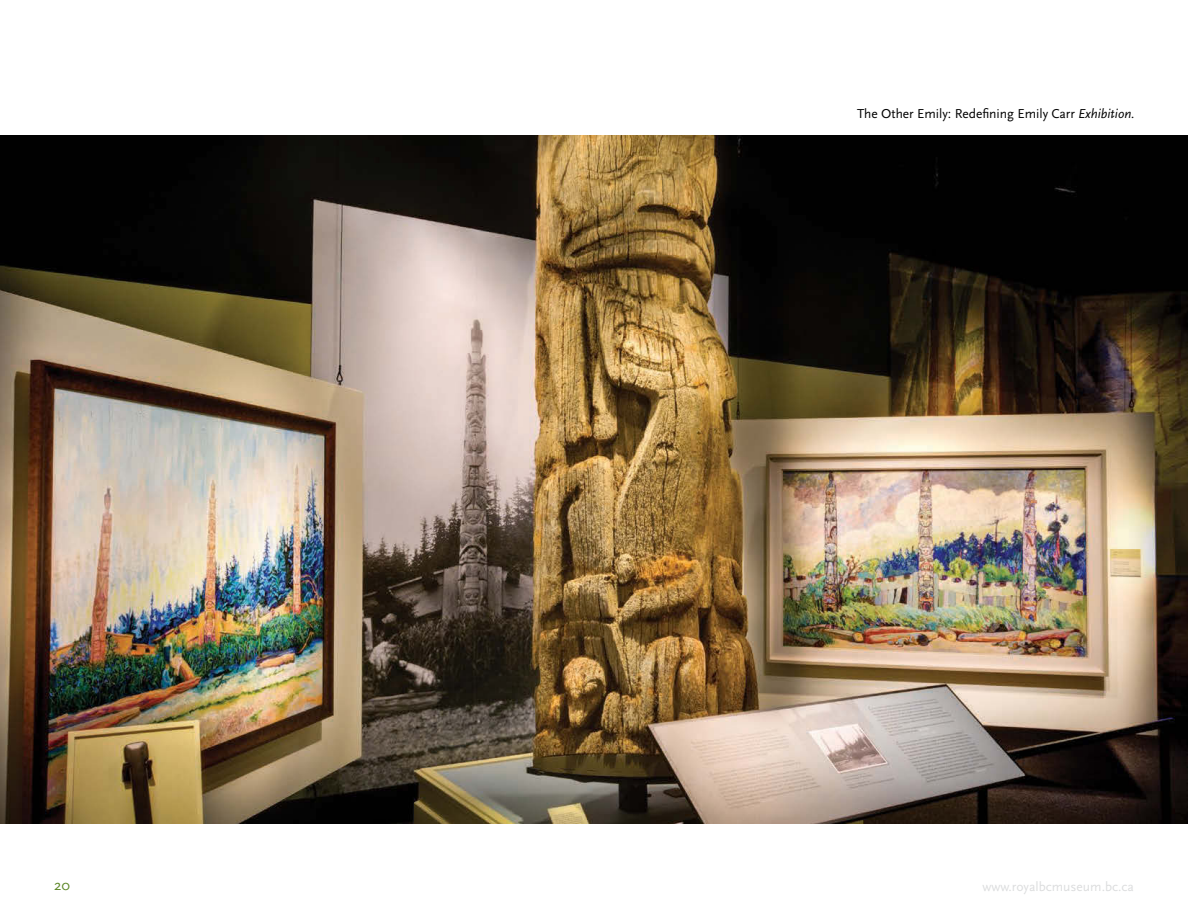
<style>
.page{position:relative;width:1188px;height:918px;background:#fff}
.page>*{position:absolute;margin:0;border:0;box-sizing:border-box;transform-origin:0 0}
.t1{font:15px "Scala Sans Caps";color:#5c8727}
.t2{font:13.5px "Scala Sans";color:#000}
.t3{font:13.5px "Scala Sans";color:#dcddde}
.s1{font-style:italic}
</style>
<div class="page">
<img style="left:0;top:135px;width:1188px;height:689px">
<p class="t2" style="left:857px;top:105px;width:279px">The Other Emily: Redefining Emily Carr <span class="s1">Exhibition.</span></p>
<p class="t1" style="left:54px;top:876px;width:17px">20</p>
<p class="t3" style="left:983px;top:879px;width:153px">www.royalbcmuseum.bc.ca</p>
</div>
